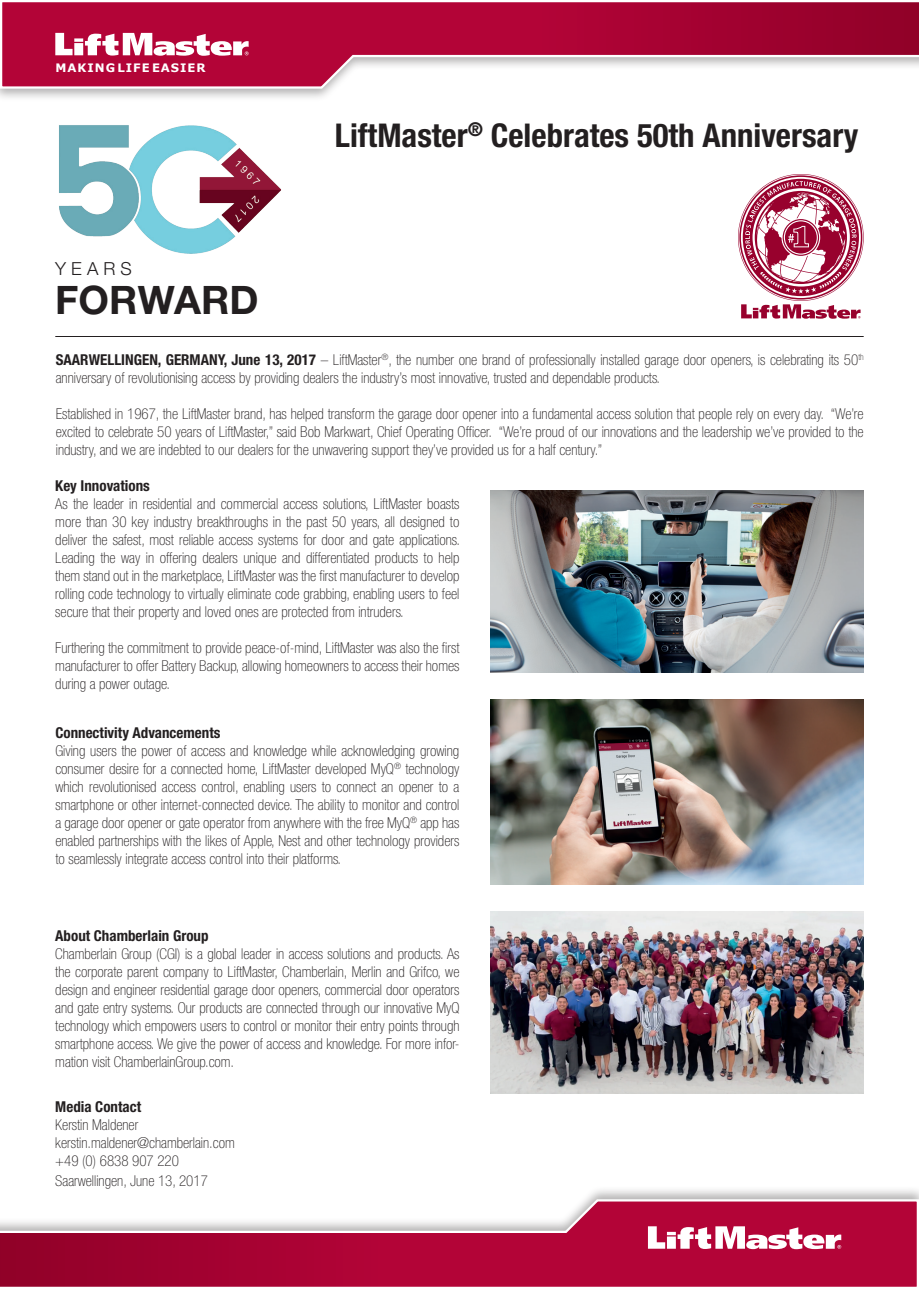
<style>
.page{position:relative;width:919px;height:1289px;background:#fff}
.page>*{position:absolute;margin:0;border:0;box-sizing:border-box;transform-origin:0 0}
.t1{font:700 39.3px "Helvetica Neue LT Std";color:#231f20}
.t2{font:700 condensed 32.7px "Helvetica Neue LT Std";color:#231f20}
.t3{font:300 18px "Helvetica Neue LT Std";color:#231f20}
.t4{font:100 condensed 15px/18px "Helvetica Neue LT Std";color:#231f20;text-align:justify}
.t5{font:700 condensed 15px "Helvetica Neue LT Std";color:#231f20}
.t6{font:700 11.7px "Verdana";letter-spacing:.085em;color:#fff}
.s1{font-weight:700}
</style>
<div class="page">
<div style="left:0;top:0;width:918px;height:102px;background:#231f20;opacity:.35"></div>
<svg style="left:0;top:0;width:918px;height:90px"></svg>
<svg style="left:55px;top:33px;width:193px;height:23px"></svg>
<div style="left:0;top:1185px;width:918px;height:103px;background:#231f20;opacity:.35"></div>
<svg style="left:0;top:1198px;width:918px;height:90px"></svg>
<svg style="left:648px;top:1226px;width:193px;height:23px"></svg>
<img style="left:59px;top:125px;width:222px;height:129px">
<hr style="left:55px;top:336px;width:808px;height:1px;background:#231f20">
<svg style="left:738px;top:174px;width:125px;height:145px"></svg>
<img style="left:490px;top:911px;width:373px;height:182px">
<img style="left:490px;top:699px;width:373px;height:185px">
<img style="left:490px;top:490px;width:373px;height:182px">
<p class="t6" style="left:55px;top:59px;width:152px">MAKING LIFE EASIER</p>
<p class="t3" style="left:55px;top:257px;width:78px">Y E A R S</p>
<p class="t1" style="left:55px;top:275px;width:205px">FORWARD</p>
<p class="t2" style="left:335px;top:115px;width:525px">LiftMaster<sup>®</sup> Celebrates 50th Anniversary</p>
<p class="t4" style="left:56px;top:350px;width:809px"><span class="s1">SAARWELLINGEN, GERMANY, June 13, 2017</span> – LiftMaster<sup>®</sup>, the number one brand of professionally installed garage door openers, is celebrating its 50<sup>th </sup>anniversary of revolutionising access by providing dealers the industry’s most innovative, trusted and dependable products.</p>
<p class="t4" style="left:56px;top:404px;width:809px">Established in 1967, the LiftMaster brand, has helped transform the garage door opener into a fundamental access solution that people rely on every day. “We’re excited to celebrate 50 years of LiftMaster,” said Bob Markwart, Chief Operating Officer. “We’re proud of our innovations and the leadership we’ve provided to the industry, and we are indebted to our dealers for the unwavering support they’ve provided us for a half century.”</p>
<p class="t5" style="left:55px;top:476px;width:96px">Key Innovations</p>
<p class="t4" style="left:55px;top:494px;width:406px">As the leader in residential and commercial access solutions, LiftMaster boasts more than 30 key industry breakthroughs in the past 50 years, all designed to deliver the safest, most reliable access systems for door and gate applications.<br>Leading the way in offering dealers unique and differentiated products to help them stand out in the marketplace, LiftMaster was the first manufacturer to develop rolling code technology to virtually eliminate code grabbing, enabling users to feel secure that their property and loved ones are protected from intruders.</p>
<p class="t4" style="left:55px;top:638px;width:405px">Furthering the commitment to provide peace-of-mind, LiftMaster was also the first manufacturer to offer Battery Backup, allowing homeowners to access their homes during a power outage.</p>
<p class="t5" style="left:55px;top:723px;width:166px">Connectivity Advancements</p>
<p class="t4" style="left:55px;top:741px;width:405px">Giving users the power of access and knowledge while acknowledging growing consumer desire for a connected home, LiftMaster developed MyQ<sup>®</sup> technology which revolutionised access control, enabling users to connect an opener to a smartphone or other internet-connected device. The ability to monitor and control a garage door opener or gate operator from anywhere with the free MyQ<sup>®</sup> app has enabled partnerships with the likes of Apple, Nest and other technology providers to seamlessly integrate access control into their platforms.</p>
<p class="t5" style="left:55px;top:926px;width:155px">About Chamberlain Group</p>
<p class="t4" style="left:55px;top:944px;width:405px">Chamberlain Group (CGI) is a global leader in access solutions and products. As the corporate parent company to LiftMaster, Chamberlain, Merlin and Grifco, we design and engineer residential garage door openers, commercial door operators and gate entry systems. Our products are connected through our innovative MyQ technology which empowers users to control or monitor their entry points through smartphone access. We give the power of access and knowledge. For more infor&shy;mation visit ChamberlainGroup.com.</p>
<p class="t5" style="left:55px;top:1097px;width:87px">Media Contact</p>
<p class="t4" style="left:55px;top:1115px;width:85px">Kerstin Maldener</p>
<p class="t4" style="left:55px;top:1133px;width:181px">kerstin.maldener@chamberlain.com</p>
<p class="t4" style="left:55px;top:1151px;width:125px">+49 (0) 6838 907 220</p>
<p class="t4" style="left:55px;top:1171px;width:154px">Saarwellingen, June 13, 2017</p>
</div>
